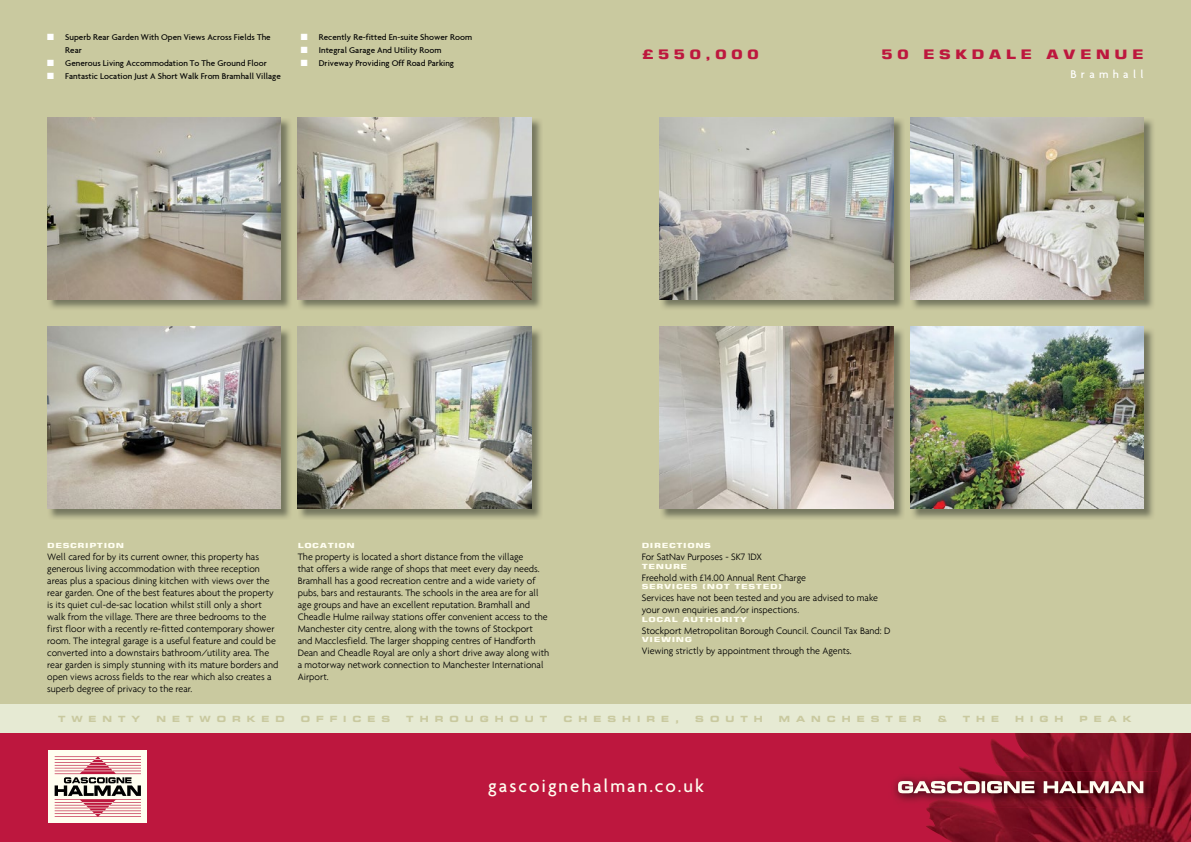
<style>
.page{position:relative;width:1191px;height:842px;background:#fff}
.page>*{position:absolute;margin:0;border:0;box-sizing:border-box;transform-origin:0 0}
.t1{font:500 19px "Agenda";letter-spacing:.1em;color:#fffef0}
.t2{font:700 13px "Square 721 BT";letter-spacing:.255em;color:#bd173e;scale:1.3 1}
.t3{font:500 12px "Agenda";letter-spacing:.36em;color:#fff}
.t4{font:300 10px/12px "Agenda";color:#000}
.t5{font:500 9px/13px "Agenda";color:#000}
.t6{font:700 expanded 8.5px "Square 721 BT";letter-spacing:.705em;color:#c9c99f}
.t7{font:700 7px "Square 721 BT";letter-spacing:.06em;color:#fffef0;scale:1.4 1}
.s1{color:#fff}
</style>
<div class="page">
<div style="left:0;top:723px;width:1191px;height:119px;background:#bd173e"></div>
<img style="left:926px;top:733px;width:254px;height:93px">
<img style="left:894px;top:777px;width:32px;height:25px">
<img style="left:926px;top:771px;width:232px;height:37px">
<svg style="left:898px;top:781px;width:81px;height:12px"></svg>
<svg style="left:981px;top:781px;width:4px;height:12px"></svg>
<svg style="left:987px;top:781px;width:47px;height:12px"></svg>
<svg style="left:1043px;top:781px;width:100px;height:12px"></svg>
<div style="left:0;top:0;width:1191px;height:706px;background:#c9c99f"></div>
<div style="left:0;top:705px;width:1191px;height:28px;background:#e6ead3"></div>
<div style="left:49px;top:750px;width:98px;height:73px;background:#fffef0"></div>
<svg style="left:55px;top:756px;width:86px;height:61px"></svg>
<img style="left:48px;top:119px;width:242px;height:190px">
<img style="left:47px;top:118px;width:234px;height:181px">
<img style="left:298px;top:118px;width:243px;height:191px">
<img style="left:298px;top:118px;width:233px;height:181px">
<img style="left:48px;top:329px;width:242px;height:190px">
<img style="left:47px;top:327px;width:234px;height:181px">
<img style="left:298px;top:328px;width:243px;height:191px">
<img style="left:298px;top:327px;width:233px;height:181px">
<img style="left:911px;top:118px;width:242px;height:191px">
<img style="left:910px;top:118px;width:233px;height:181px">
<img style="left:660px;top:118px;width:243px;height:191px">
<img style="left:660px;top:118px;width:233px;height:181px">
<img style="left:911px;top:328px;width:242px;height:191px">
<img style="left:910px;top:327px;width:233px;height:181px">
<img style="left:660px;top:328px;width:243px;height:191px">
<img style="left:660px;top:327px;width:233px;height:181px">
<p class="t5" style="left:65px;top:30px;width:207px;text-indent:-18px"><span class="s1">■</span> Superb Rear Garden With Open Views Across Fields The<br>Rear</p>
<p class="t5" style="left:47px;top:56px;width:221px"><span class="s1">■</span> Generous Living Accommodation To The Ground Floor</p>
<p class="t5" style="left:47px;top:69px;width:235px"><span class="s1">■</span> Fantastic Location Just A Short Walk From Bramhall Village</p>
<p class="t5" style="left:301px;top:30px;width:173px"><span class="s1">■</span> Recently Re-fitted En-suite Shower Room</p>
<p class="t5" style="left:301px;top:43px;width:142px"><span class="s1">■</span> Integral Garage And Utility Room</p>
<p class="t5" style="left:301px;top:56px;width:155px"><span class="s1">■</span> Driveway Providing Off Road Parking</p>
<h2 class="t2" style="left:642px;top:47px;width:91px">£550,000</h2>
<h2 class="t2" style="left:881px;top:47px;width:203px">50 ESKDALE AVENUE</h2>
<p class="t3" style="left:1070px;top:67px;width:75px">Bramhall</p>
<p class="t7" style="left:47px;top:542px;width:56px">DESCRIPTION</p>
<p class="t4" style="left:47px;top:551px;width:232px">Well cared for by its current owner, this property has generous living accommodation with three reception areas plus a spacious dining kitchen with views over the rear garden. One of the best features about the property is its quiet cul-de-sac location whilst still only a short walk from the village. There are three bedrooms to the first floor with a recently re-fitted contemporary shower room. The integral garage is a useful feature and could be converted into a downstairs bathroom/utility area. The rear garden is simply stunning with its mature borders and open views across fields to the rear which also creates a superb degree of privacy to the rear.</p>
<p class="t7" style="left:298px;top:542px;width:42px">LOCATION</p>
<p class="t4" style="left:298px;top:551px;width:253px">The property is located a short distance from the village<br>that offers a wide range of shops that meet every day needs.<br>Bramhall has a good recreation centre and a wide variety of pubs, bars and restaurants. The schools in the area are for all age groups and have an excellent reputation. Bramhall and Cheadle Hulme railway stations offer convenient access to the Manchester city centre, along with the towns of Stockport and Macclesfield. The larger shopping centres of Handforth Dean and Cheadle Royal are only a short drive away along with a motorway network connection to Manchester International Airport.</p>
<p class="t7" style="left:642px;top:542px;width:51px">DIRECTIONS</p>
<p class="t4" style="left:642px;top:551px;width:122px">For SatNav Purposes - SK7 1DX</p>
<p class="t7" style="left:642px;top:562px;width:34px">TENURE</p>
<p class="t4" style="left:642px;top:571px;width:166px">Freehold with £14.00 Annual Rent Charge</p>
<p class="t7" style="left:642px;top:582px;width:102px">SERVICES (NOT TESTED)</p>
<p class="t4" style="left:642px;top:592px;width:238px">Services have not been tested and you are advised to make your own enquiries and/or inspections.</p>
<p class="t7" style="left:642px;top:615px;width:77px">LOCAL AUTHORITY</p>
<p class="t4" style="left:642px;top:624px;width:250px">Stockport Metropolitan Borough Council . Council Tax Band: D</p>
<p class="t7" style="left:642px;top:635px;width:37px">VIEWING</p>
<p class="t4" style="left:642px;top:645px;width:211px">Viewing strictly by appointment through the Agents.</p>
<p class="t6" style="left:58px;top:714px;width:84px">TWENTY</p>
<p class="t6" style="left:156px;top:714px;width:130px">NETWORKED</p>
<p class="t6" style="left:301px;top:714px;width:91px">OFFICES</p>
<p class="t6" style="left:406px;top:714px;width:143px">THROUGHOUT</p>
<p class="t6" style="left:563px;top:714px;width:117px">CHESHIRE,</p>
<p class="t6" style="left:695px;top:714px;width:69px">SOUTH</p>
<p class="t6" style="left:779px;top:714px;width:144px">MANCHESTER</p>
<p class="t6" style="left:937px;top:714px;width:10px">&amp;</p>
<p class="t6" style="left:962px;top:714px;width:38px">THE</p>
<p class="t6" style="left:1015px;top:714px;width:50px">HIGH</p>
<p class="t6" style="left:1079px;top:714px;width:54px">PEAK</p>
<h1 class="t1" style="left:488px;top:774px;width:217px">gascoignehalman.co.uk</h1>
</div>
